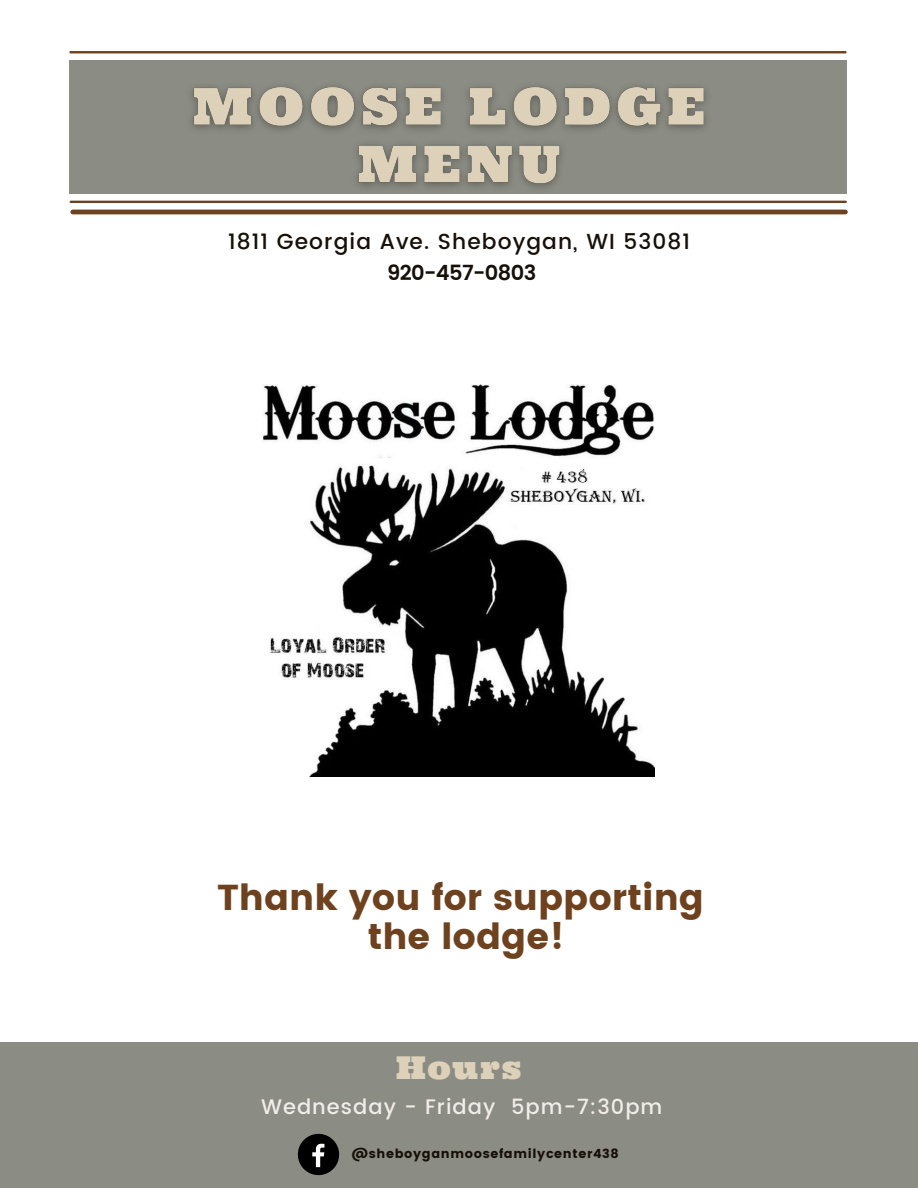
<style>
.page{position:relative;width:918px;height:1188px;background:#fff}
.page>*{position:absolute;margin:0;border:0;box-sizing:border-box;transform-origin:0 0}
.t1{font:36px "Poppins";color:#6e421f}
.t2{font:31.5px "Ultra";letter-spacing:.05em;color:#ddd1ba}
.t3{font:500 21.75px "Poppins";letter-spacing:.05em;color:#171009}
.t4{font:500 21px "Poppins";letter-spacing:.05em;color:#f1edea}
.t5{font:600 21px "Poppins";letter-spacing:-.03em;color:#171009}
.t6{font:12.75px "Poppins";letter-spacing:.05em;color:#171009}
</style>
<div class="page">
<div style="left:69px;top:61px;width:778px;height:133px;background:#8b8c83"></div>
<hr style="left:71px;top:201px;width:775px;height:2px;background:#6e421f">
<hr style="left:70px;top:51px;width:776px;height:2px;background:#6e421f">
<hr style="left:73px;top:210px;width:773px;height:4px;background:#6e421f">
<div style="left:0;top:1043px;width:918px;height:145px;background:#8b8c83"></div>
<img style="left:262px;top:384px;width:392px;height:393px">
<img style="left:297px;top:1133px;width:43px;height:43px">
<img style="left:180px;top:86px;width:564px;height:124px">
<p class="t3" style="left:228px;top:228px;width:463px">1811 Georgia Ave. Sheboygan, WI 53081</p>
<p class="t5" style="left:387px;top:260px;width:151px">920-457-0803</p>
<p class="t1" style="left:217px;top:876px;width:489px">Thank you for supporting</p>
<p class="t1" style="left:367px;top:915px;width:199px">the lodge!</p>
<p class="t2" style="left:396px;top:1048px;width:127px">Hours</p>
<p class="t4" style="left:261px;top:1095px;width:403px">Wednesday - Friday 5pm-7:30pm</p>
<p class="t6" style="left:352px;top:1146px;width:268px">@sheboyganmoosefamilycenter438</p>
</div>
